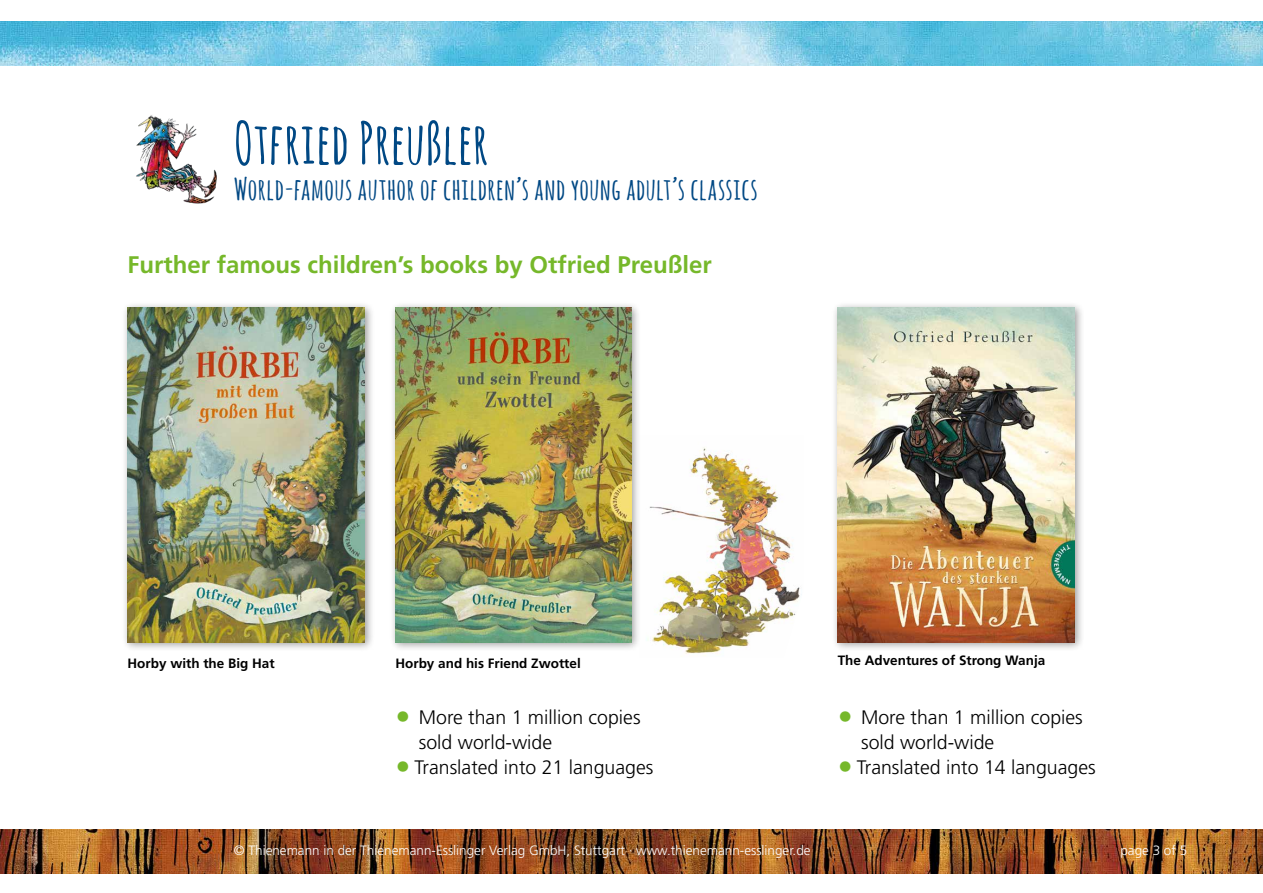
<style>
.page{position:relative;width:1263px;height:893px;background:#fff}
.page>*{position:absolute;margin:0;border:0;box-sizing:border-box;transform-origin:0 0}
.t1{font:700 57px "Amatic SC";letter-spacing:.01em;color:#004884}
.t2{font:700 30px "Amatic SC";letter-spacing:.01em;color:#004884}
.t3{font:700 24px "Frutiger LT Std";color:#76b82a}
.t4{font:300 19.5px/24.8px "Frutiger LT Std";color:#000}
.t5{font:300 13.5px "Frutiger LT Std";color:#fff}
.t6{font:700 13.5px "Frutiger LT Std";color:#000}
.s1{font-size:30px;color:#76b82a}
</style>
<div class="page">
<img style="left:0;top:21px;width:1263px;height:45px">
<img style="left:0;top:829px;width:1263px;height:45px">
<img style="left:136px;top:115px;width:81px;height:89px">
<img style="left:649px;top:447px;width:153px;height:209px">
<div style="left:121px;top:301px;width:254px;height:351px;background:#000;opacity:.4"></div>
<img style="left:128px;top:307px;width:237px;height:335px">
<div style="left:389px;top:301px;width:252px;height:351px;background:#000;opacity:.4"></div>
<img style="left:395px;top:307px;width:236px;height:335px">
<div style="left:832px;top:301px;width:252px;height:351px;background:#000;opacity:.4"></div>
<img style="left:838px;top:307px;width:236px;height:335px">
<h1 class="t1" style="left:234px;top:102px;width:256px">Otfried Preußler</h1>
<h2 class="t2" style="left:234px;top:168px;width:525px">World-famous author of children’s and young adult’s classics</h2>
<p class="t3" style="left:128px;top:251px;width:586px">Further famous children’s books by Otfried Preußler</p>
<p class="t6" style="left:128px;top:655px;width:149px">Horby with the Big Hat</p>
<p class="t6" style="left:395px;top:655px;width:187px">Horby and his Friend Zwottel</p>
<p class="t6" style="left:838px;top:652px;width:209px">The Adventures of Strong Wanja</p>
<p class="t4" style="left:419px;top:705px;width:223px;text-indent:-23px"><span class="s1">•</span> More than 1 million copies sold world-wide</p>
<p class="t4" style="left:395px;top:755px;width:259px"><span class="s1">•</span> Translated into 21 languages</p>
<p class="t4" style="left:861px;top:705px;width:223px;text-indent:-23px"><span class="s1">•</span> More than 1 million copies sold world-wide</p>
<p class="t4" style="left:838px;top:755px;width:259px"><span class="s1">•</span> Translated into 14 languages</p>
<p class="t5" style="left:234px;top:843px;width:578px">© Thienemann in der Thienemann-Esslinger Verlag GmbH, Stuttgart · www.thienemann-esslinger.de</p>
<p class="t5" style="left:1120px;top:843px;width:68px">page 3 of 5</p>
</div>
